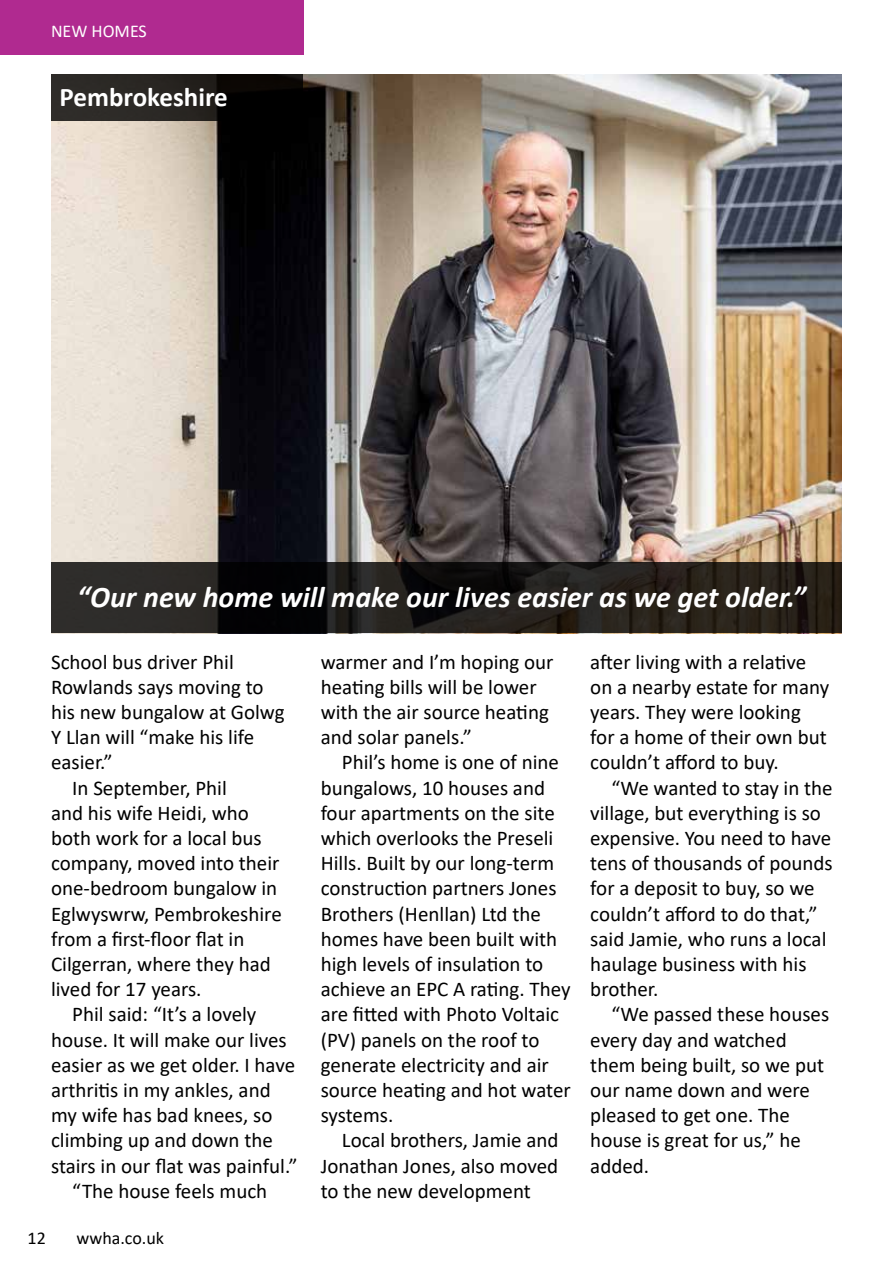
<style>
.page{position:relative;width:893px;height:1263px;background:#fff}
.page>*{position:absolute;margin:0;border:0;box-sizing:border-box;transform-origin:0 0}
.t1{font:italic 700 30px "Calibri";color:#fff}
.t2{font:700 27px "Calibri";color:#fff}
.t3{font:21px/25.2px "Calibri";color:#000}
.t4{font:18px "Calibri";color:#000}
.t5{font:18px "Calibri";color:#fff}
</style>
<div class="page">
<div style="left:0;top:0;width:304px;height:54px;background:#b02a90"></div>
<img style="left:51px;top:74px;width:791px;height:488px">
<svg style="left:51px;top:562px;width:791px;height:71px;background:#1f1c19"></svg>
<svg style="left:51px;top:74px;width:252px;height:47px;background:#1d1a18"></svg>
<p class="t5" style="left:51px;top:19px;width:97px">NEW HOMES</p>
<p class="t2" style="left:60px;top:78px;width:170px">Pembrokeshire</p>
<h1 class="t1" style="left:77px;top:575px;width:730px">“Our new home will make our lives easier as we get older.”</h1>
<p class="t3" style="left:51px;top:648px;width:184px">School bus driver Phil</p>
<p class="t3" style="left:51px;top:674px;width:214px">Rowlands says moving to</p>
<p class="t3" style="left:51px;top:699px;width:235px">his new bungalow at Golwg</p>
<p class="t3" style="left:51px;top:724px;width:205px">Y Llan will “make his life</p>
<p class="t3" style="left:51px;top:749px;width:63px">easier.”</p>
<p class="t3" style="left:72px;top:774px;width:156px">In September, Phil</p>
<p class="t3" style="left:51px;top:800px;width:199px">and his wife Heidi, who</p>
<p class="t3" style="left:51px;top:825px;width:212px">both work for a local bus</p>
<p class="t3" style="left:51px;top:850px;width:230px">company, moved into their</p>
<p class="t3" style="left:51px;top:875px;width:228px">one-bedroom bungalow in</p>
<p class="t3" style="left:51px;top:900px;width:232px">Eglwyswrw, Pembrokeshire</p>
<p class="t3" style="left:51px;top:926px;width:195px">from a first-floor flat in</p>
<p class="t3" style="left:51px;top:951px;width:221px">Cilgerran, where they had</p>
<p class="t3" style="left:51px;top:976px;width:152px">lived for 17 years.</p>
<p class="t3" style="left:72px;top:1001px;width:186px">Phil said: “It’s a lovely</p>
<p class="t3" style="left:51px;top:1026px;width:237px">house. It will make our lives</p>
<p class="t3" style="left:51px;top:1052px;width:246px">easier as we get older. I have</p>
<p class="t3" style="left:51px;top:1077px;width:221px">arthritis in my ankles, and</p>
<p class="t3" style="left:51px;top:1102px;width:223px">my wife has bad knees, so</p>
<p class="t3" style="left:51px;top:1127px;width:223px">climbing up and down the</p>
<p class="t3" style="left:51px;top:1152px;width:248px">stairs in our flat was painful.”</p>
<p class="t3" style="left:72px;top:1178px;width:197px">“The house feels much</p>
<p class="t4" style="left:28px;top:1225px;width:20px">12</p>
<p class="t4" style="left:77px;top:1225px;width:89px">wwha.co.uk</p>
<p class="t3" style="left:321px;top:648px;width:234px">warmer and I’m hoping our heating bills will be lower with the air source heating and solar panels.”</p>
<p class="t3" style="left:321px;top:749px;width:252px;text-indent:21px">Phil’s home is one of nine bungalows, 10 houses and four apartments on the site which overlooks the Preseli<br>Hills. Built by our long-term construction partners Jones<br>Brothers (Henllan) Ltd the homes have been built with high levels of insulation to achieve an EPC A rating. They are fitted with Photo Voltaic (PV) panels on the roof to generate electricity and air source heating and hot water systems.</p>
<p class="t3" style="left:321px;top:1127px;width:239px;text-align:justify;text-indent:21px">Local brothers, Jamie and Jonathan Jones, also moved to the new development</p>
<p class="t3" style="left:590px;top:648px;width:240px">after living with a relative on a nearby estate for many years. They were looking for a home of their own but couldn’t afford to buy.</p>
<p class="t3" style="left:590px;top:774px;width:244px;text-indent:21px">“We wanted to stay in the village, but everything is so expensive. You need to have tens of thousands of pounds for a deposit to buy, so we couldn’t afford to do that,” said Jamie, who runs a local haulage business with his brother.</p>
<p class="t3" style="left:590px;top:1001px;width:240px;text-indent:21px">“We passed these houses every day and watched them being built, so we put our name down and were pleased to get one. The house is great for us,” he added.</p>
</div>
